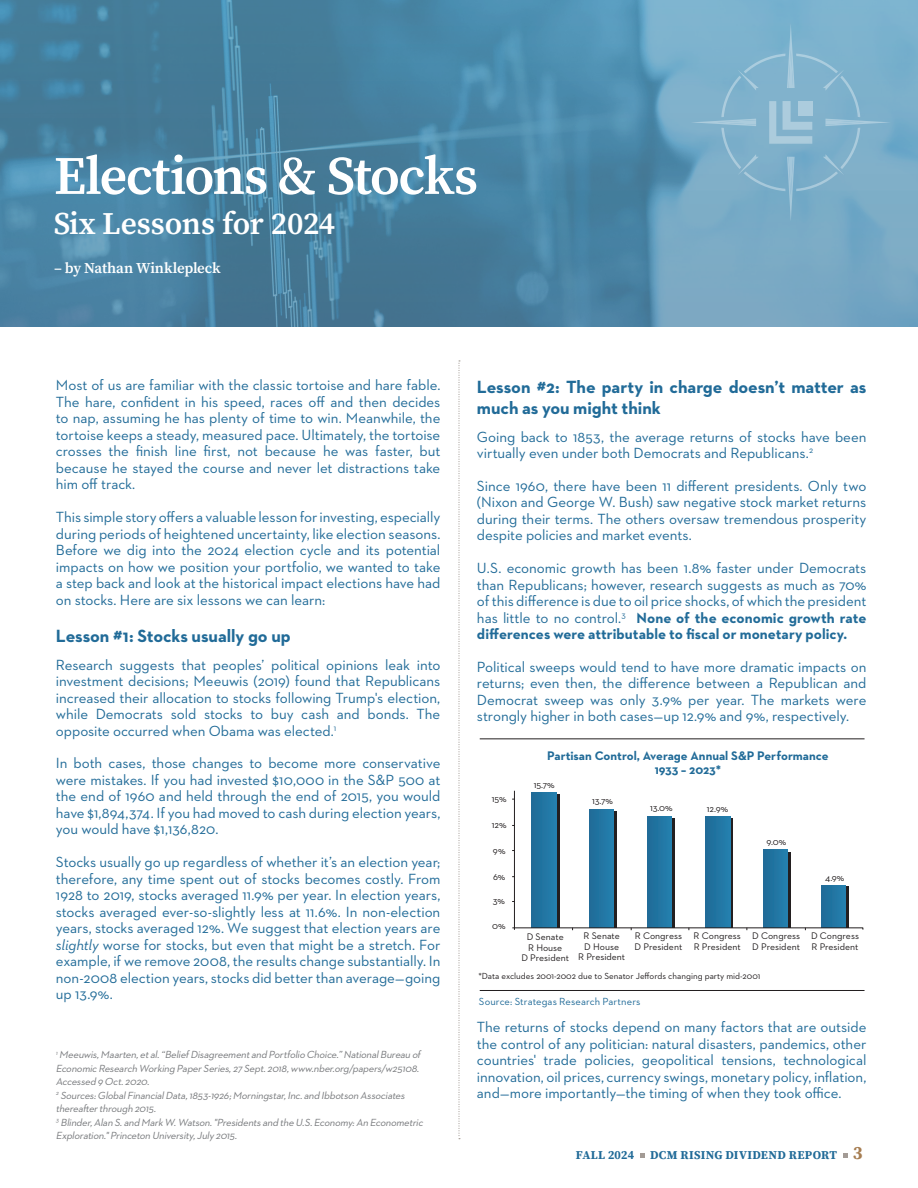
<style>
.page{position:relative;width:918px;height:1188px;background:#fff}
.page>*{position:absolute;margin:0;border:0;box-sizing:border-box;transform-origin:0 0}
.t1{font:600 54px "Source Serif Pro";letter-spacing:-.025em;color:#fff}
.t2{font:600 31.5px "Source Serif Pro";letter-spacing:-.005em;color:#fff}
.t3{font:700 18px/21.6px "Neutraface 2 Text";letter-spacing:-.005em;color:#216b98}
.t4{font:15px/16.5px "Neutraface 2 Text";letter-spacing:-.005em;color:#216b98;text-align:justify}
.t5{font:600 15px "Source Serif Pro";letter-spacing:-.015em;color:#fff}
.t6{font:700 12.6px/13.6px "Neutraface 2 Text";color:#216b98;text-align:center}
.t7{font:700 12px "Source Serif Pro";letter-spacing:.025em;color:#216b98}
.t8{font:italic 10.5px/13.5px "Neutraface 2 Text";color:#76787b}
.t9{font:10.5px "Neutraface 2 Text";letter-spacing:.01em;color:#216b98}
.t10{font:9.75px/10.5px "Neutraface 2 Text";color:#231f20}
.t11{font:9px "Neutraface 2 Text";color:#231f20}
.s1{font-style:italic}
.s2{font-weight:700}
.s3{font-size:18px;color:#a67d51}
</style>
<div class="page">
<svg style="left:640px;top:1153px;width:4px;height:5px"></svg>
<svg style="left:843px;top:1153px;width:4px;height:5px"></svg>
<svg style="left:0;top:0;width:918px;height:326px;background:#5089a8"></svg>
<svg style="left:691px;top:23px;width:200px;height:199px;background:#7fb1cb"></svg>
<div style="left:535px;top:794px;width:25px;height:133px;background:linear-gradient(to bottom,#231f20,#231f20)"></div>
<div style="left:532px;top:792px;width:24px;height:135px;background:#2275a2"></div>
<div style="left:651px;top:818px;width:24px;height:109px;background:#231f20"></div>
<div style="left:592px;top:811px;width:25px;height:116px;background:linear-gradient(to bottom,#231f20,#231f20)"></div>
<div style="left:589px;top:809px;width:24px;height:118px;background:#2275a2"></div>
<div style="left:647px;top:816px;width:25px;height:111px;background:#2275a2"></div>
<div style="left:709px;top:818px;width:24px;height:109px;background:linear-gradient(to bottom,#231f20,#231f20)"></div>
<div style="left:706px;top:816px;width:24px;height:111px;background:#2275a2"></div>
<div style="left:767px;top:852px;width:24px;height:75px;background:#231f20"></div>
<div style="left:764px;top:850px;width:24px;height:77px;background:#2275a2"></div>
<div style="left:825px;top:886px;width:24px;height:42px;background:#231f20"></div>
<div style="left:821px;top:885px;width:25px;height:42px;background:#2275a2"></div>
<hr style="left:480px;top:990px;width:385px;height:1px;background:#231f20">
<hr style="left:480px;top:738px;width:385px;height:1px;background:#231f20">
<hr style="left:514px;top:791px;width:1px;height:139px;background:#231f20">
<svg style="left:512px;top:927px;width:352px;height:3px"></svg>
<svg style="left:458px;top:360px;width:2px;height:779px"></svg>
<h1 class="t1" style="left:54px;top:139px;width:426px">Elections &amp; Stocks</h1>
<h2 class="t2" style="left:54px;top:202px;width:283px">Six Lessons for 2024</h2>
<p class="t5" style="left:54px;top:258px;width:168px">– by Nathan Winklepleck</p>
<p class="t4" style="left:56px;top:377px;width:386px">Most of us are familiar with the classic tortoise and hare fable.<br>The hare, confident in his speed, races off and then decides to nap, assuming he has plenty of time to win. Meanwhile, the tortoise keeps a steady, measured pace. Ultimately, the tortoise crosses the finish line first, not because he was faster, but because he stayed the course and never let distractions take him off track.</p>
<p class="t4" style="left:56px;top:509px;width:386px">This simple story offers a valuable lesson for investing, especially during periods of heightened uncertainty, like election seasons.<br>Before we dig into the 2024 election cycle and its potential impacts on how we position your portfolio, we wanted to take a step back and look at the historical impact elections have had on stocks. Here are six lessons we can learn:</p>
<p class="t3" style="left:56px;top:625px;width:236px">Lesson #1: Stocks usually go up</p>
<p class="t4" style="left:56px;top:656px;width:386px">Research suggests that peoples’ political opinions leak into investment decisions; Meeuwis (2019) found that Republicans increased their allocation to stocks following Trump's election, while Democrats sold stocks to buy cash and bonds. The opposite occurred when Obama was elected.<sup>1</sup></p>
<p class="t4" style="left:56px;top:755px;width:386px">In both cases, those changes to become more conservative were mistakes. If you had invested $10,000 in the S&amp;P 500 at the end of 1960 and held through the end of 2015, you would have $1,894,374. If you had moved to cash during election years, you would have $1,136,820.</p>
<p class="t4" style="left:56px;top:854px;width:386px">Stocks usually go up regardless of whether it’s an election year; therefore, any time spent out of stocks becomes costly. From 1928 to 2019, stocks averaged 11.9% per year. In election years, stocks averaged ever-so-slightly less at 11.6%. In non-election years, stocks averaged 12%. We suggest that election years are <span class="s1">slightly</span> worse for stocks, but even that might be a stretch. For example, if we remove 2008, the results change substantially. In non-2008 election years, stocks did better than average—going up 13.9%.</p>
<p class="t8" style="left:56px;top:1048px;width:371px"><sup>1</sup> Meeuwis,Maarten,etal.“BeliefDisagreementand Portfolio Choice.”NationalBureau of EconomicResearch Working PaperSeries,27Sept.2018,www.nber.org/papers/w25108.<br>Accessed 9 Oct.2020.<br><sup>2</sup> Sources:GlobalFinancialData,1853-1926;Morningstar,Inc.and Ibbotson Associates thereafterthrough 2015.<br><sup>3</sup> Blinder,Alan S.and MarkW.Watson."Presidentsand the U.S.Economy:An Econometric Exploration."Princeton University,July2015.</p>
<p class="t3" style="left:477px;top:376px;width:391px">Lesson #2: The party in charge doesn’t matter as much as you might think</p>
<p class="t4" style="left:477px;top:428px;width:391px">Going back to 1853, the average returns of stocks have been virtually even under both Democrats and Republicans.<sup>2</sup></p>
<p class="t4" style="left:477px;top:477px;width:391px">Since 1960, there have been 11 different presidents. Only two (Nixon and George W. Bush) saw negative stock market returns during their terms. The others oversaw tremendous prosperity despite policies and market events.</p>
<p class="t4" style="left:477px;top:560px;width:391px">U.S. economic growth has been 1.8% faster under Democrats than Republicans; however, research suggests as much as 70% of this difference is due to oil price shocks, of which the president has little to no control.<sup>3</sup> <span class="s2">None of the economic growth rate differences were attributable to fiscal or monetary policy.</span></p>
<p class="t4" style="left:477px;top:658px;width:391px">Political sweeps would tend to have more dramatic impacts on returns; even then, the difference between a Republican and Democrat sweep was only 3.9% per year. The markets were strongly higher in both cases—up 12.9% and 9%, respectively.</p>
<p class="t10" style="left:492px;top:793px;width:16px">15%</p>
<p class="t10" style="left:492px;top:819px;width:16px">12%</p>
<p class="t10" style="left:493px;top:845px;width:14px">9%</p>
<p class="t10" style="left:493px;top:871px;width:14px">6%</p>
<p class="t10" style="left:493px;top:896px;width:14px">3%</p>
<p class="t10" style="left:492px;top:921px;width:15px">0%</p>
<p class="t6" style="left:547px;top:749px;width:283px">Partisan Control, Average Annual S&amp;P Performance<br>1933 – 2023*</p>
<p class="t10" style="left:534px;top:780px;width:22px">15.7%</p>
<p class="t10" style="left:592px;top:796px;width:23px">13.7%</p>
<p class="t10" style="left:650px;top:803px;width:24px">13.0%</p>
<p class="t10" style="left:707px;top:803px;width:23px">12.9%</p>
<p class="t10" style="left:767px;top:837px;width:21px">9.0%</p>
<p class="t10" style="left:825px;top:872px;width:21px">4.9%</p>
<p class="t10" style="left:521px;top:931px;width:49px;text-align:center">D Senate<br>R House<br>D President</p>
<p class="t10" style="left:578px;top:931px;width:49px;text-align:center">R Senate<br>D House<br>R President</p>
<p class="t10" style="left:635px;top:931px;width:49px">R Congress<br>D President</p>
<p class="t10" style="left:694px;top:931px;width:49px">R Congress<br>R President</p>
<p class="t10" style="left:752px;top:931px;width:49px">D Congress<br>D President</p>
<p class="t10" style="left:811px;top:931px;width:49px">D Congress<br>R President</p>
<p class="t11" style="left:478px;top:970px;width:283px">*Data excludes 2001-2002 due to Senator Jeffords changing party mid-2001</p>
<p class="t9" style="left:479px;top:995px;width:163px">Source: Strategas Research Partners</p>
<p class="t4" style="left:477px;top:1019px;width:391px">The returns of stocks depend on many factors that are outside the control of any politician: natural disasters, pandemics, other countries' trade policies, geopolitical tensions, technological innovation, oil prices, currency swings, monetary policy, inflation, and—more importantly—the timing of when they took office.</p>
<p class="t7" style="left:576px;top:1147px;width:60px">FALL 2024</p>
<p class="t7" style="left:650px;top:1147px;width:214px">DCM RISING DIVIDEND REPORT <span class="s3">3</span></p>
</div>
